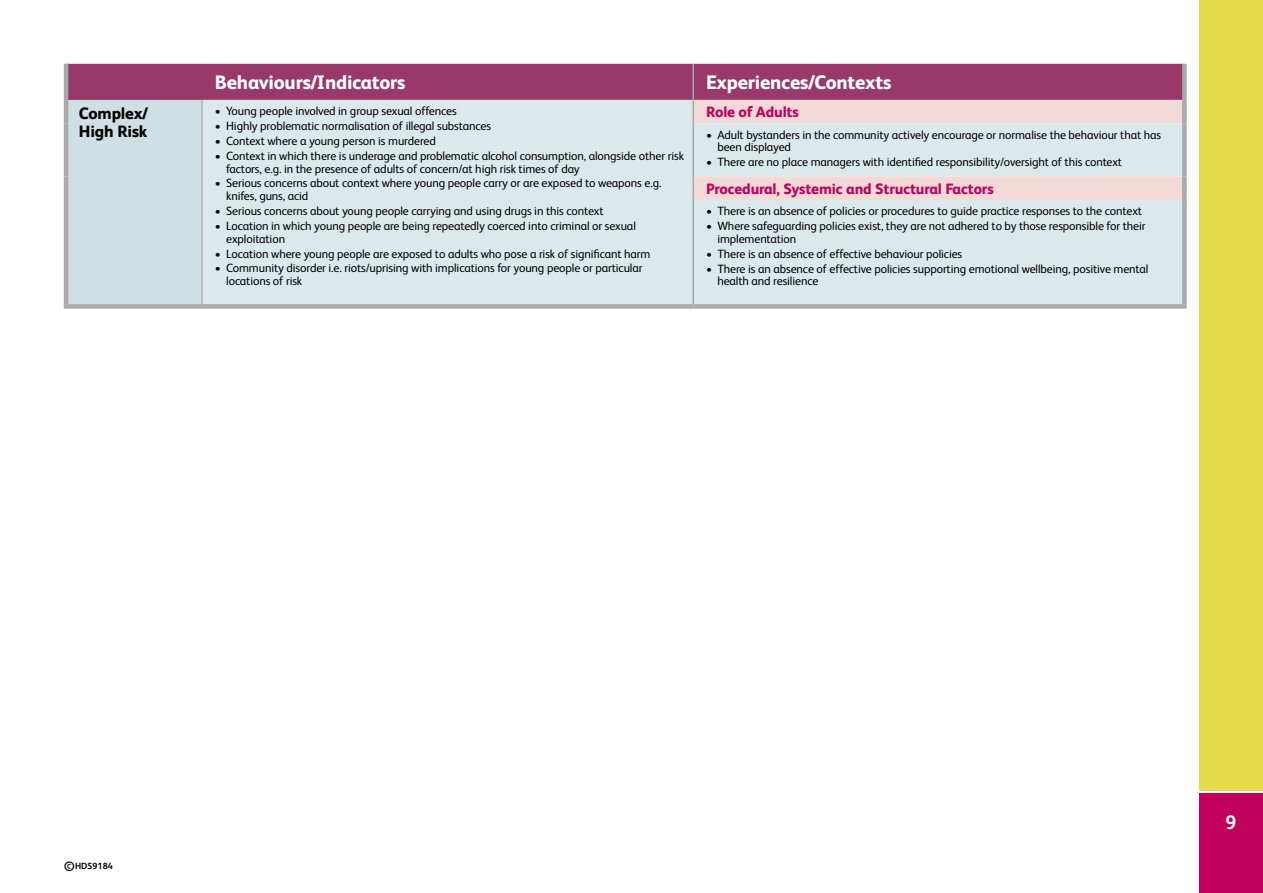
<style>
.page{position:relative;width:1263px;height:893px;background:#fff}
.page>*{position:absolute;margin:0;border:0;box-sizing:border-box;transform-origin:0 0}
.t1{font:800 19.5px "FS Albert";letter-spacing:-.01em;color:#fff}
.t2{font:700 19.5px "FS Albert";color:#fff}
.t3{font:800 16.5px/18px "FS Albert";letter-spacing:-.01em;color:#000}
.t4{font:800 15px "FS Albert";letter-spacing:-.01em;color:#c1005c}
.t5{font:12px/12.8px "FS Albert";letter-spacing:-.01em;color:#000}
.t6{font:700 9px "FS Albert";letter-spacing:.005em;color:#000}
.s1{font-size:13.5px}
</style>
<div class="page">
<div style="left:1199px;top:793px;width:64px;height:100px;background:#c1005c"></div>
<div style="left:1199px;top:0;width:64px;height:791px;background:#e5db48"></div>
<div style="left:66px;top:100px;width:136px;height:206px;background:#cfe0e4"></div>
<div style="left:203px;top:123px;width:979px;height:181px;background:#dce9ec"></div>
<svg style="left:694px;top:123px;width:488px;height:77px;background:#e3e4e5"></svg>
<hr style="left:64px;top:64px;width:4px;height:36px;background:#aaa">
<div style="left:1182px;top:64px;width:5px;height:36px;background:#aaa"></div>
<hr style="left:64px;top:100px;width:4px;height:23px;background:#aaa">
<hr style="left:64px;top:123px;width:4px;height:53px;background:#aaa">
<hr style="left:64px;top:176px;width:4px;height:24px;background:#aaa">
<hr style="left:64px;top:200px;width:4px;height:104px;background:#aaa">
<div style="left:64px;top:304px;width:138px;height:5px;background:#aaa"></div>
<div style="left:202px;top:304px;width:491px;height:5px;background:#aaa"></div>
<div style="left:1182px;top:100px;width:5px;height:23px;background:#aaa"></div>
<div style="left:1182px;top:123px;width:5px;height:53px;background:#aaa"></div>
<div style="left:1182px;top:176px;width:5px;height:24px;background:#aaa"></div>
<div style="left:1182px;top:200px;width:5px;height:104px;background:#aaa"></div>
<div style="left:693px;top:304px;width:494px;height:5px;background:#aaa"></div>
<svg style="left:68px;top:64px;width:1115px;height:59px;background:#b67b99"></svg>
<hr style="left:202px;top:123px;width:1px;height:53px;background:#aaa">
<svg style="left:202px;top:176px;width:1px;height:24px"></svg>
<hr style="left:202px;top:200px;width:1px;height:104px;background:#aaa">
<hr style="left:692px;top:100px;width:2px;height:23px;background:#aaa">
<hr style="left:692px;top:123px;width:2px;height:53px;background:#aaa">
<hr style="left:692px;top:176px;width:2px;height:24px;background:#aaa">
<hr style="left:692px;top:200px;width:2px;height:104px;background:#aaa">
<hr style="left:692px;top:64px;width:2px;height:36px;background:#aaa">
<h1 class="t1" style="left:215px;top:69px;width:192px">Behaviours/Indicators</h1>
<h1 class="t1" style="left:706px;top:69px;width:187px">Experiences/Contexts</h1>
<h2 class="t3" style="left:79px;top:103px;width:70px">Complex/<br>High Risk</h2>
<p class="t5" style="left:215px;top:104px;width:243px">• Young people involved in group sexual offences</p>
<p class="t5" style="left:215px;top:119px;width:278px">• Highly problematic normalisation of illegal substances</p>
<p class="t5" style="left:215px;top:134px;width:223px">• Context where a young person is murdered</p>
<p class="t5" style="left:226px;top:149px;width:459px;text-indent:-11px">• Context in which there is underage and problematic alcohol consumption, alongside other risk factors, e.g. in the presence of adults of concern/at high risk times of day</p>
<p class="t5" style="left:226px;top:176px;width:437px;text-indent:-11px">• Serious concerns about context where young people carry or are exposed to weapons e.g. knifes, guns, acid</p>
<p class="t5" style="left:215px;top:204px;width:390px">• Serious concerns about young people carrying and using drugs in this context</p>
<p class="t5" style="left:226px;top:219px;width:411px;text-indent:-11px">• Location in which young people are being repeatedly coerced into criminal or sexual exploitation</p>
<p class="t5" style="left:215px;top:246px;width:437px">• Location where young people are exposed to adults who pose a risk of significant harm</p>
<p class="t5" style="left:226px;top:261px;width:418px;text-indent:-11px">• Community disorder i.e. riots/uprising with implications for young people or particular locations of risk</p>
<p class="t4" style="left:706px;top:101px;width:94px">Role of Adults</p>
<p class="t5" style="left:717px;top:128px;width:445px;text-indent:-11px">• Adult bystanders in the community actively encourage or normalise the behaviour that has been displayed</p>
<p class="t5" style="left:706px;top:155px;width:418px">• There are no place managers with identified responsibility/oversight of this context</p>
<p class="t4" style="left:706px;top:178px;width:289px">Procedural, Systemic and Structural Factors</p>
<p class="t5" style="left:706px;top:204px;width:437px">• There is an absence of policies or procedures to guide practice responses to the context</p>
<p class="t5" style="left:717px;top:219px;width:430px;text-indent:-11px">• Where safeguarding policies exist, they are not adhered to by those responsible for their implementation</p>
<p class="t5" style="left:706px;top:247px;width:258px">• There is an absence of effective behaviour policies</p>
<p class="t5" style="left:717px;top:261px;width:432px;text-indent:-11px">• There is an absence of effective policies supporting emotional wellbeing, positive mental health and resilience</p>
<p class="t6" style="left:64px;top:860px;width:51px"><span class="s1">©</span>HDS9184</p>
<h1 class="t2" style="left:1225px;top:809px;width:12px">9</h1>
</div>
